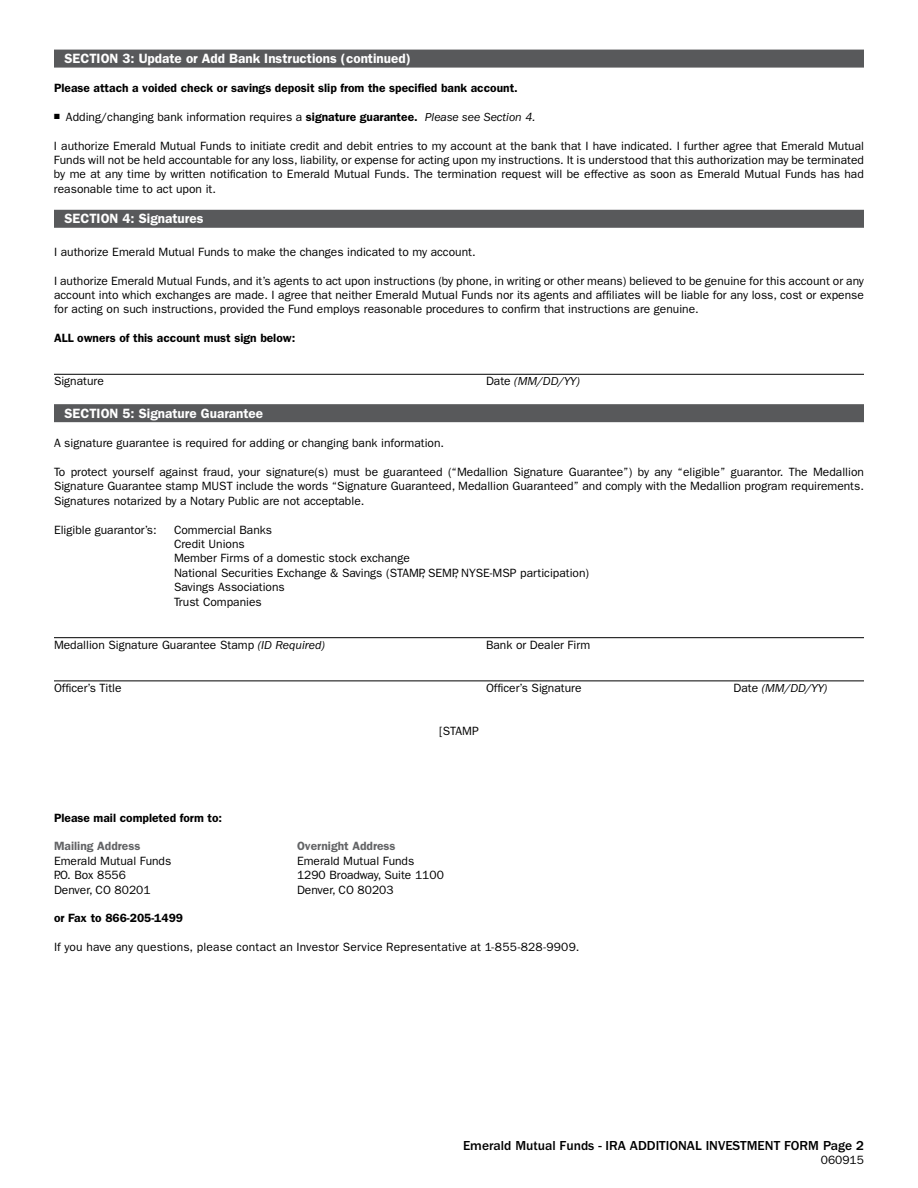
<style>
.page{position:relative;width:918px;height:1188px;background:#fff}
.page>*{position:absolute;margin:0;border:0;box-sizing:border-box;transform-origin:0 0}
.t1{font:600 13.5px "ITC Franklin Gothic Std";color:#fff}
.t2{font:500 13.5px "ITC Franklin Gothic Std";color:#000}
.t3{font:12px/14.4px "ITC Franklin Gothic Std";color:#000;text-align:justify}
.t4{font:600 12px "ITC Franklin Gothic Std";color:#000}
.t5{font:600 12px "ITC Franklin Gothic Std";color:#636466}
.t6{font:italic 12px "ITC Franklin Gothic Std";color:#000}
.s1{font-weight:600}
.s2{font-style:italic}
.s3{font-style:normal}
</style>
<div class="page">
<div style="left:54px;top:50px;width:810px;height:18px;background:#58595b"></div>
<div style="left:54px;top:210px;width:810px;height:18px;background:#58595b"></div>
<hr style="left:54px;top:374px;width:810px;height:1px;background:#000">
<div style="left:54px;top:404px;width:810px;height:18px;background:#58595b"></div>
<hr style="left:54px;top:637px;width:810px;height:1px;background:#000">
<hr style="left:54px;top:681px;width:810px;height:1px;background:#000">
<p class="t1" style="left:64px;top:51px;width:348px">SECTION 3: Update or Add Bank Instructions (continued)</p>
<p class="t4" style="left:54px;top:81px;width:465px">Please attach a voided check or savings deposit slip from the specified bank account.</p>
<p class="t3" style="left:54px;top:110px;width:483px">■ Adding/changing bank information requires a <span class="s1">signature guarantee.</span> <span class="s2">Please see Section 4.</span></p>
<p class="t3" style="left:54px;top:138px;width:812px">I authorize Emerald Mutual Funds to initiate credit and debit entries to my account at the bank that I have indicated. I further agree that Emerald Mutual Funds will not be held accountable for any loss, liability, or expense for acting upon my instructions. It is understood that this authorization may be terminated by me at any time by written notification to Emerald Mutual Funds. The termination request will be effective as soon as Emerald Mutual Funds has had reasonable time to act upon it.</p>
<p class="t1" style="left:64px;top:211px;width:141px">SECTION 4: Signatures</p>
<p class="t3" style="left:54px;top:245px;width:423px">I authorize Emerald Mutual Funds to make the changes indicated to my account.</p>
<p class="t3" style="left:54px;top:273px;width:811px">I authorize Emerald Mutual Funds, and it’s agents to act upon instructions (by phone, in writing or other means) believed to be genuine for this account or any account into which exchanges are made. I agree that neither Emerald Mutual Funds nor its agents and affiliates will be liable for any loss, cost or expense for acting on such instructions, provided the Fund employs reasonable procedures to confirm that instructions are genuine.</p>
<p class="t4" style="left:54px;top:331px;width:243px">ALL owners of this account must sign below:</p>
<p class="t3" style="left:54px;top:374px;width:51px">Signature</p>
<p class="t6" style="left:486px;top:375px;width:95px"><span class="s3">Date</span> (MM/DD/YY)</p>
<p class="t1" style="left:64px;top:405px;width:200px">SECTION 5: Signature Guarantee</p>
<p class="t3" style="left:54px;top:436px;width:392px">A signature guarantee is required for adding or changing bank information.</p>
<p class="t3" style="left:54px;top:465px;width:812px">To protect yourself against fraud, your signature(s) must be guaranteed (“Medallion Signature Guarantee”) by any “eligible” guarantor. The Medallion Signature Guarantee stamp MUST include the words “Signature Guaranteed, Medallion Guaranteed” and comply with the Medallion program requirements.<br>Signatures notarized by a Notary Public are not acceptable.</p>
<p class="t3" style="left:54px;top:522px;width:104px">Eligible guarantor’s:</p>
<p class="t3" style="left:174px;top:522px;width:417px;text-align:left">Commercial Banks<br>Credit Unions<br>Member Firms of a domestic stock exchange<br>National Securities Exchange &amp; Savings (STAMP, SEMP, NYSE-MSP participation)<br>Savings Associations<br>Trust Companies</p>
<p class="t3" style="left:54px;top:638px;width:272px">Medallion Signature Guarantee Stamp <span class="s2">(ID Required)</span></p>
<p class="t3" style="left:486px;top:638px;width:106px">Bank or Dealer Firm</p>
<p class="t3" style="left:54px;top:681px;width:69px">Officer’s Title</p>
<p class="t3" style="left:486px;top:681px;width:97px">Officer’s Signature</p>
<p class="t6" style="left:734px;top:681px;width:95px"><span class="s3">Date</span> (MM/DD/YY)</p>
<p class="t3" style="left:439px;top:724px;width:41px">[STAMP</p>
<p class="t4" style="left:54px;top:810px;width:170px">Please mail completed form to:</p>
<p class="t5" style="left:54px;top:839px;width:88px">Mailing Address</p>
<p class="t5" style="left:297px;top:839px;width:100px">Overnight Address</p>
<p class="t3" style="left:54px;top:854px;width:119px">Emerald Mutual Funds</p>
<p class="t3" style="left:297px;top:854px;width:119px">Emerald Mutual Funds</p>
<p class="t3" style="left:54px;top:868px;width:73px">P.O. Box 8556</p>
<p class="t3" style="left:297px;top:868px;width:148px">1290 Broadway, Suite 1100</p>
<p class="t3" style="left:54px;top:882px;width:98px">Denver, CO 80201</p>
<p class="t3" style="left:297px;top:882px;width:98px">Denver, CO 80203</p>
<p class="t4" style="left:54px;top:911px;width:131px">or Fax to 866-205-1499</p>
<p class="t3" style="left:54px;top:940px;width:527px">If you have any questions, please contact an Investor Service Representative at 1-855-828-9909.</p>
<p class="t2" style="left:463px;top:1138px;width:402px">Emerald Mutual Funds - IRA ADDITIONAL INVESTMENT FORM Page 2</p>
<p class="t3" style="left:821px;top:1153px;width:45px">060915</p>
</div>
